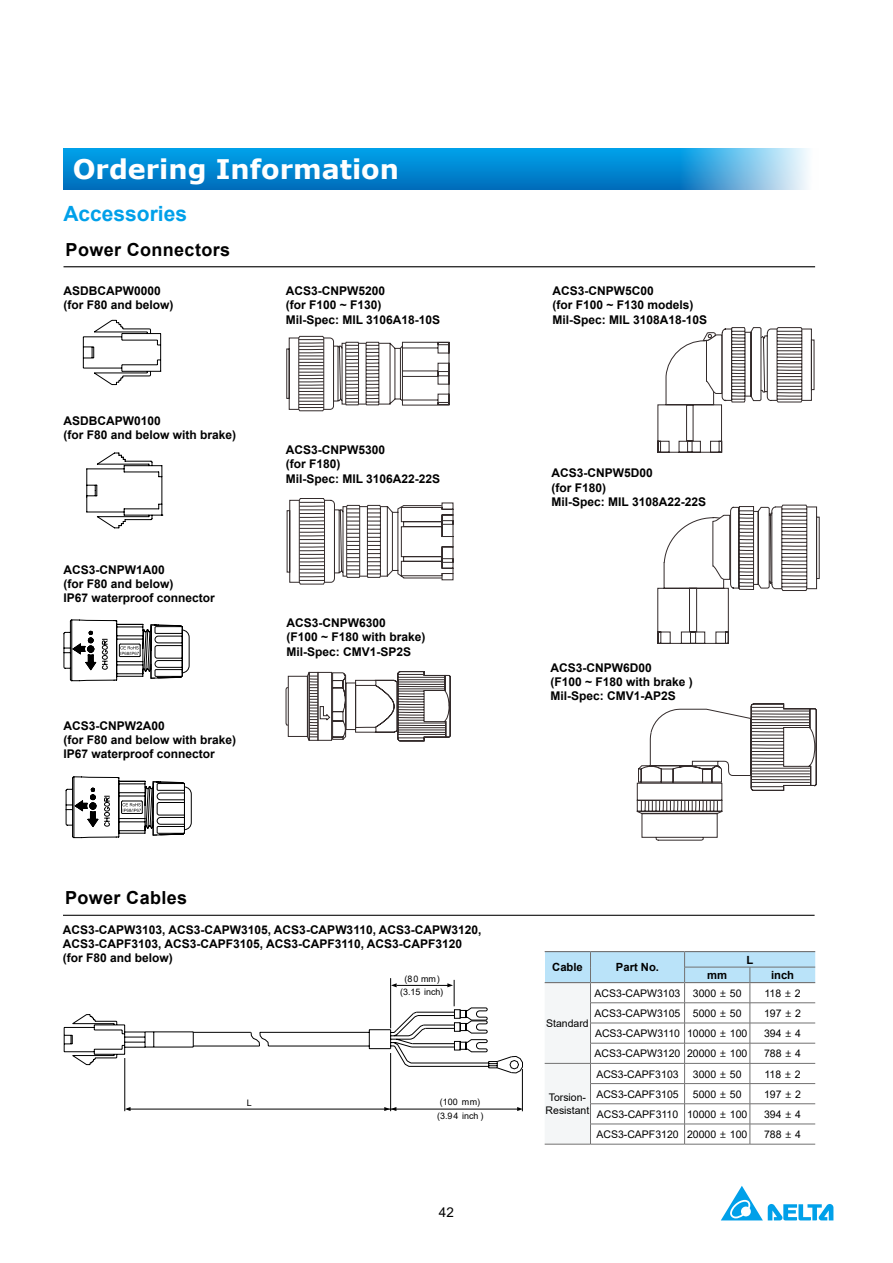
<style>
.page{position:relative;width:893px;height:1263px;background:#fff}
.page>*{position:absolute;margin:0;border:0;box-sizing:border-box;transform-origin:0 0}
.t1{font:700 27px "Verdana";color:#fff}
.t2{font:700 21px "Arial";color:#00a0e9}
.t3{font:700 18px "Arial";letter-spacing:.02em;color:#000}
.t4{font:13.5px "Arial";color:#000}
.t5{font:700 12px/14.4px "Arial";color:#000}
.t6{font:700 11.25px "Arial";color:#000}
.t7{font:10.5px/12.6px "Arial";color:#000;text-align:center}
.t8{font:9px/13.2px "Arial";color:#000;text-align:center}
.s1{font-family:"Microsoft Jheng Hei"}
</style>
<div class="page">
<svg style="left:721px;top:1186px;width:112px;height:34px"></svg>
<hr style="left:63px;top:189px;width:755px;height:3px;background:#cfcfcf">
<svg style="left:63px;top:149px;width:755px;height:41px;background:#1892d6"></svg>
<hr style="left:63px;top:191px;width:755px;height:3px;background:#fff">
<hr style="left:64px;top:266px;width:751px;height:1px;background:#000">
<hr style="left:63px;top:915px;width:752px;height:1px;background:#000">
<hr style="left:590px;top:1144px;width:95px;height:1px;background:#727171">
<hr style="left:685px;top:1144px;width:65px;height:1px;background:#727171">
<hr style="left:750px;top:1144px;width:65px;height:1px;background:#727171">
<svg style="left:545px;top:951px;width:270px;height:193px"></svg>
<hr style="left:545px;top:1144px;width:45px;height:1px;background:#727171">
<svg style="left:86px;top:452px;width:76px;height:76px"></svg>
<svg style="left:83px;top:320px;width:79px;height:65px"></svg>
<svg style="left:63px;top:1014px;width:131px;height:52px"></svg>
<hr style="left:193px;top:1046px;width:66px;height:1px;background:#000">
<hr style="left:193px;top:1032px;width:58px;height:1px;background:#000">
<hr style="left:124px;top:1058px;width:1px;height:53px;background:#000">
<hr style="left:127px;top:1108px;width:393px;height:1px;background:#000">
<hr style="left:390px;top:978px;width:1px;height:50px;background:#000">
<svg style="left:125px;top:1107px;width:6px;height:4px"></svg>
<svg style="left:250px;top:980px;width:273px;height:132px"></svg>
<svg style="left:65px;top:776px;width:127px;height:63px"></svg>
<svg style="left:63px;top:619px;width:127px;height:63px"></svg>
<svg style="left:286px;top:335px;width:164px;height:76px"></svg>
<svg style="left:286px;top:498px;width:168px;height:87px"></svg>
<svg style="left:285px;top:671px;width:166px;height:71px"></svg>
<svg style="left:657px;top:327px;width:158px;height:126px"></svg>
<svg style="left:657px;top:504px;width:163px;height:140px"></svg>
<svg style="left:637px;top:703px;width:180px;height:138px"></svg>
<h1 class="t1" style="left:73px;top:150px;width:328px">Ordering Information</h1>
<h2 class="t2" style="left:63px;top:199px;width:125px">Accessories</h2>
<h3 class="t3" style="left:66px;top:237px;width:166px">Power Connectors</h3>
<p class="t5" style="left:63px;top:284px;width:112px;line-height:14px">ASDBCAPW0000 (for F80 and below)</p>
<p class="t5" style="left:286px;top:283px;width:156px">ACS3-CNPW5200<br>(for F100 ~ F130)<br>Mil-Spec: MIL 3106A18-10S</p>
<p class="t5" style="left:63px;top:414px;width:174px;line-height:14px">ASDBCAPW0100<br>(for F80 and below with brake)</p>
<p class="t5" style="left:64px;top:562px;width:153px">ACS3-CNPW1A00<br>(for F80 and below)<br>IP67 waterproof connector</p>
<p class="t5" style="left:64px;top:719px;width:174px">ACS3-CNPW2A00<br>(for F80 and below with brake)<br>IP67 waterproof connector</p>
<p class="t5" style="left:286px;top:443px;width:156px">ACS3-CNPW5300<br>(for F180)<br>Mil-Spec: MIL 3106A22-22S</p>
<p class="t5" style="left:286px;top:616px;width:141px">ACS3-CNPW6300<br>(F100 ~ F180 with brake)<br>Mil-Spec: CMV1-SP2S</p>
<h3 class="t3" style="left:65px;top:885px;width:124px">Power Cables</h3>
<p class="t5" style="left:63px;top:922px;width:420px">ACS3-CAPW3103, ACS3-CAPW3105, ACS3-CAPW3110, ACS3-CAPW3120,<br>ACS3-CAPF3103, ACS3-CAPF3105, ACS3-CAPF3110, ACS3-CAPF3120 (for F80 and below)</p>
<p class="t8" style="left:400px;top:972px;width:45px">(80 mm) (3.15 inch)</p>
<p class="t8" style="left:247px;top:1096px;width:6px">L</p>
<p class="t8" style="left:437px;top:1095px;width:48px">(100 mm) (3.94 inch )</p>
<p class="t4" style="left:439px;top:1203px;width:17px">42</p>
<p class="t5" style="left:552px;top:283px;width:156px">ACS3-CNPW5C00<br>(for F100 ~ F130 models)<br>Mil-Spec: MIL 3108A18-10S</p>
<p class="t5" style="left:552px;top:466px;width:156px">ACS3-CNPW5D00<br>(for F180)<br>Mil-Spec: MIL 3108A22-22S</p>
<p class="t5" style="left:550px;top:660px;width:144px">ACS3-CNPW6D00<br>(F100 ~ F180 with brake )<br>Mil-Spec: CMV1-AP2S</p>
<p class="t6" style="left:552px;top:959px;width:32px">Cable</p>
<p class="t6" style="left:616px;top:959px;width:45px">Part No.</p>
<p class="t6" style="left:747px;top:952px;width:8px">L</p>
<p class="t6" style="left:707px;top:967px;width:22px">mm</p>
<p class="t6" style="left:771px;top:967px;width:25px">inch</p>
<p class="t7" style="left:595px;top:987px;width:148px">ACS3-CAPW3103 3000 <span class="s1">±</span> 50</p>
<p class="t7" style="left:764px;top:987px;width:38px">118 <span class="s1">±</span> 2</p>
<p class="t7" style="left:595px;top:1007px;width:148px">ACS3-CAPW3105 5000 <span class="s1">±</span> 50</p>
<p class="t7" style="left:764px;top:1007px;width:38px">197 <span class="s1">±</span> 2</p>
<p class="t7" style="left:595px;top:1027px;width:154px">ACS3-CAPW3110 10000 <span class="s1">±</span> 100</p>
<p class="t7" style="left:764px;top:1027px;width:38px">394 <span class="s1">±</span> 4</p>
<p class="t7" style="left:595px;top:1047px;width:154px">ACS3-CAPW3120 20000 <span class="s1">±</span> 100</p>
<p class="t7" style="left:764px;top:1047px;width:38px">788 <span class="s1">±</span> 4</p>
<p class="t7" style="left:546px;top:1017px;width:44px">Standard</p>
<p class="t7" style="left:596px;top:1067px;width:84px">ACS3-CAPF3103</p>
<p class="t7" style="left:693px;top:1067px;width:50px">3000 <span class="s1">±</span> 50</p>
<p class="t7" style="left:764px;top:1067px;width:38px">118 <span class="s1">±</span> 2</p>
<p class="t7" style="left:596px;top:1088px;width:84px">ACS3-CAPF3105</p>
<p class="t7" style="left:693px;top:1088px;width:50px">5000 <span class="s1">±</span> 50</p>
<p class="t7" style="left:764px;top:1088px;width:38px">197 <span class="s1">±</span> 2</p>
<p class="t7" style="left:597px;top:1108px;width:152px">ACS3-CAPF3110 10000 <span class="s1">±</span> 100</p>
<p class="t7" style="left:764px;top:1108px;width:38px">394 <span class="s1">±</span> 4</p>
<p class="t7" style="left:596px;top:1128px;width:152px">ACS3-CAPF3120 20000 <span class="s1">±</span> 100</p>
<p class="t7" style="left:764px;top:1128px;width:38px">788 <span class="s1">±</span> 4</p>
<p class="t7" style="left:546px;top:1091px;width:45px">Torsion-<br>Resistant</p>
</div>
